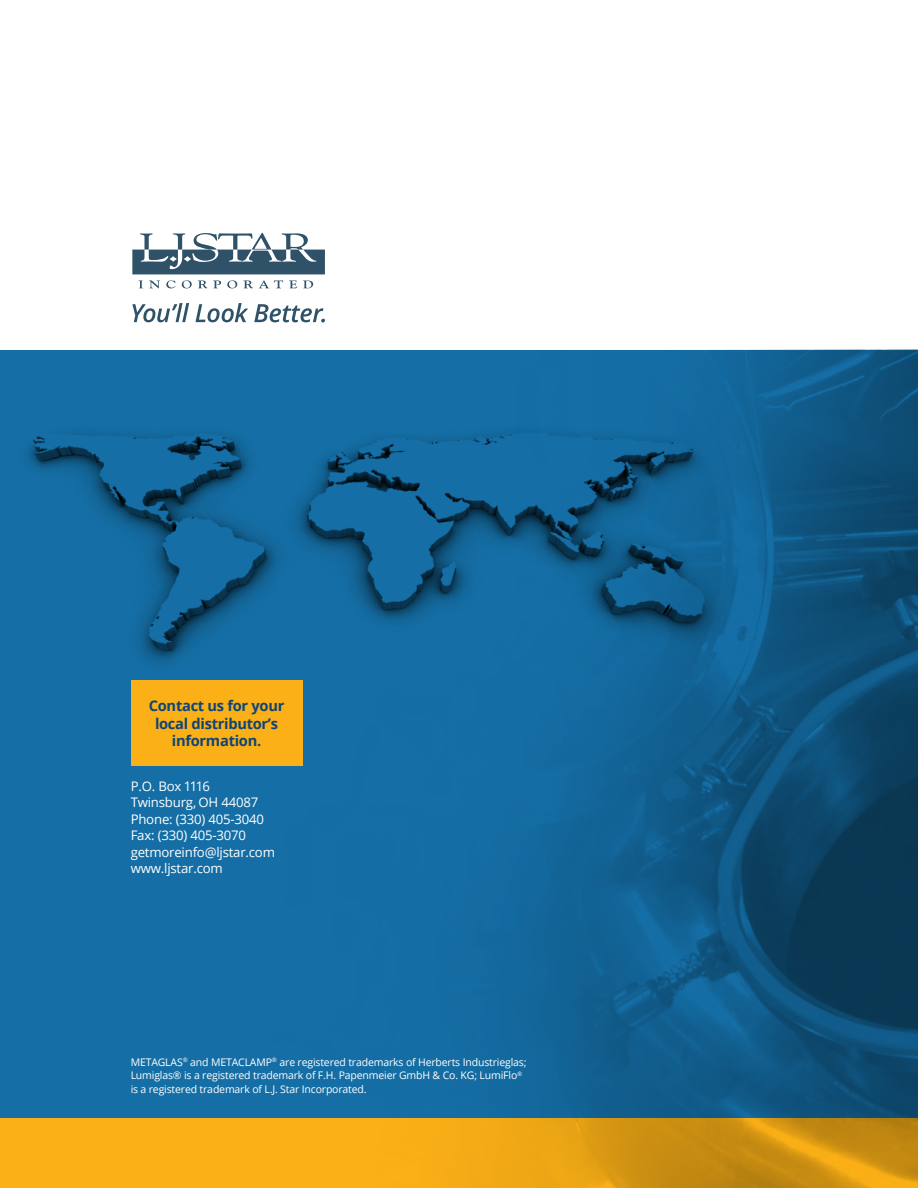
<style>
.page{position:relative;width:918px;height:1188px;background:#fff}
.page>*{position:absolute;margin:0;border:0;box-sizing:border-box;transform-origin:0 0}
.t1{font:700 14.7px/17.4px "Open Sans";letter-spacing:-.02em;color:#0e4577;text-align:center}
.t2{font:13.2px/16.5px "Open Sans";letter-spacing:-.015em;color:#fff}
.t3{font:10.5px/13.5px "Open Sans";letter-spacing:-.015em;color:#fff}
</style>
<div class="page">
<div style="left:0;top:1118px;width:918px;height:70px;background:#fbb017"></div>
<div style="left:0;top:350px;width:918px;height:768px;background:#156fa6"></div>
<img style="left:499px;top:350px;width:419px;height:838px">
<div style="left:131px;top:680px;width:172px;height:86px;background:#fbb017"></div>
<svg style="left:138px;top:280px;width:5px;height:8px"></svg>
<svg style="left:149px;top:280px;width:11px;height:8px"></svg>
<svg style="left:166px;top:280px;width:9px;height:8px"></svg>
<svg style="left:182px;top:280px;width:10px;height:8px"></svg>
<svg style="left:198px;top:280px;width:9px;height:8px"></svg>
<svg style="left:213px;top:280px;width:8px;height:8px"></svg>
<svg style="left:227px;top:280px;width:10px;height:8px"></svg>
<svg style="left:243px;top:280px;width:10px;height:8px"></svg>
<svg style="left:259px;top:280px;width:24px;height:8px"></svg>
<svg style="left:289px;top:280px;width:8px;height:8px"></svg>
<svg style="left:303px;top:280px;width:10px;height:8px"></svg>
<svg style="left:132px;top:233px;width:193px;height:41px"></svg>
<svg style="left:132px;top:303px;width:193px;height:20px"></svg>
<img style="left:27px;top:374px;width:725px;height:329px">
<p class="t1" style="left:149px;top:697px;width:137px">Contact us for your local distributor’s information.</p>
<p class="t2" style="left:131px;top:777px;width:146px">P.O. Box 1116<br>Twinsburg, OH 44087<br>Phone: (330) 405-3040<br>Fax: (330) 405-3070 getmoreinfo@ljstar.com www.ljstar.com</p>
<p class="t3" style="left:131px;top:1055px;width:397px">METAGLAS<sup>®</sup> and METACLAMP<sup>®</sup> are registered trademarks of Herberts Industrieglas;<br>Lumiglas® is a registered trademark of F.H. Papenmeier GmbH &amp; Co. KG; LumiFlo<sup>® </sup>is a registered trademark of L.J. Star Incorporated.</p>
</div>
